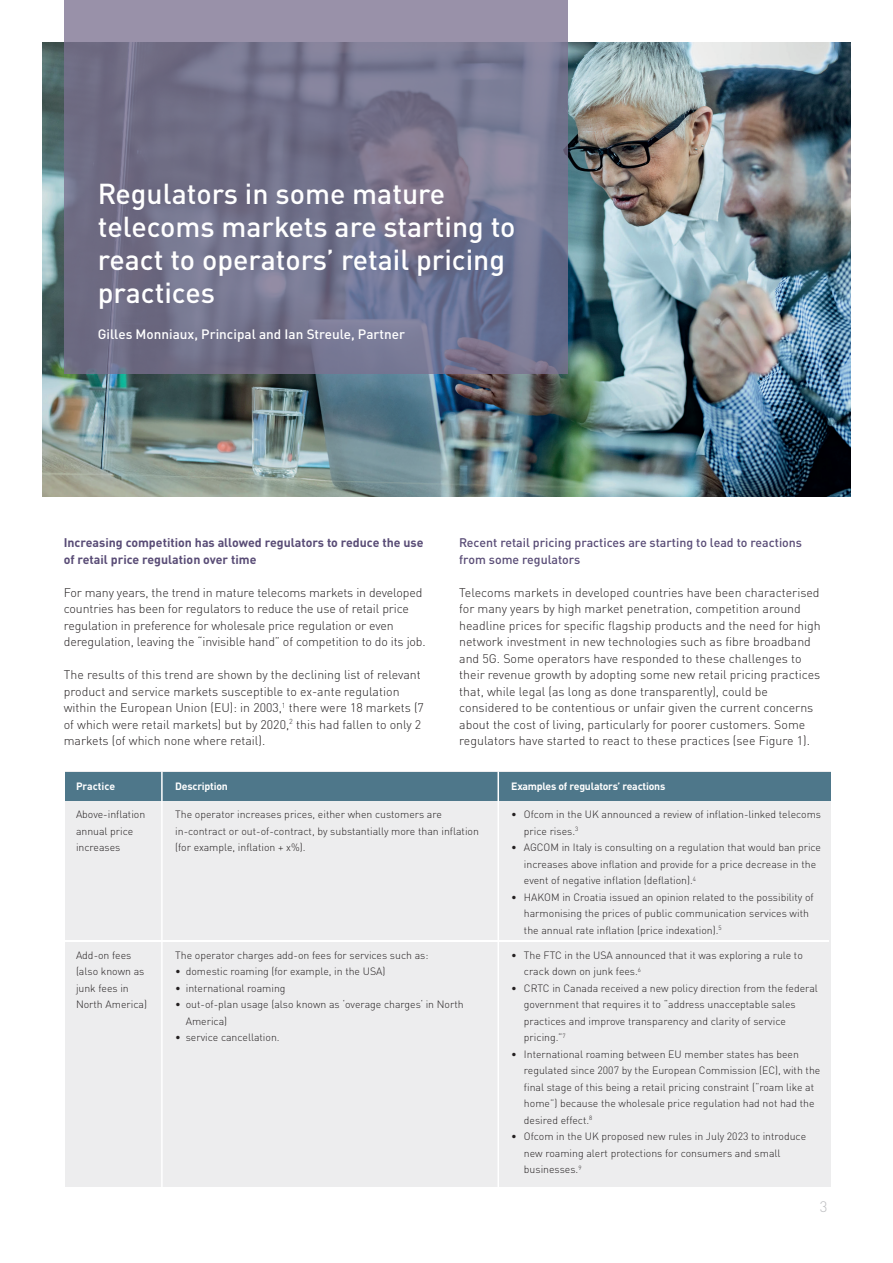
<style>
.page{position:relative;width:893px;height:1263px;background:#fff}
.page>*{position:absolute;margin:0;border:0;box-sizing:border-box;transform-origin:0 0}
.t1{font:500 28.5px/33px "DINOT";color:#fff}
.t2{font:300 15px "DINOT";color:#bcbdc0}
.t3{font:500 13.5px "DINOT";color:#fff}
.t4{font:300 12.3px/16.5px "DINOT";color:#231f20}
.t5{font:700 12.3px/16.5px "DINOT";color:#594c76}
.t6{font:500 12.3px/16.5px "DINOT";color:#594c76}
.t7{font:300 10.5px/16.5px "DINOT";color:#231f20}
.t8{font:700 10.5px "DINOT";letter-spacing:-.02em;color:#fff}
.t9{font:700 10.5px "DINOT";color:#fff}
</style>
<div class="page">
<img style="left:43px;top:43px;width:807px;height:453px">
<svg style="left:64px;top:0;width:504px;height:374px;background:#77768f"></svg>
<div style="left:65px;top:771px;width:765px;height:416px;background:#ededee"></div>
<div style="left:65px;top:772px;width:765px;height:29px;background:#4e778a"></div>
<hr style="left:497px;top:771px;width:2px;height:421px;background:#fff">
<hr style="left:161px;top:771px;width:2px;height:421px;background:#fff">
<hr style="left:64px;top:941px;width:765px;height:1px;background:#fff">
<h1 class="t1" style="left:98px;top:176px;width:419px">Regulators in some mature telecoms markets are starting to react to operators’ retail pricing practices</h1>
<p class="t3" style="left:98px;top:325px;width:309px">Gilles Monniaux, Principal and Ian Streule, Partner</p>
<p class="t5" style="left:64px;top:534px;width:361px">Increasing competition has allowed regulators to reduce the use of retail price regulation over time</p>
<p class="t4" style="left:64px;top:584px;width:363px">For many years, the trend in mature telecoms markets in developed countries has been for regulators to reduce the use of retail price regulation in preference for wholesale price regulation or even deregulation, leaving the “invisible hand” of competition to do its job.</p>
<p class="t4" style="left:64px;top:666px;width:362px">The results of this trend are shown by the declining list of relevant product and service markets susceptible to ex-ante regulation within the European Union (EU): in 2003,<sup>1</sup> there were 18 markets (7 of which were retail markets) but by 2020,<sup>2</sup> this had fallen to only 2 markets (of which none where retail).</p>
<p class="t6" style="left:459px;top:534px;width:344px">Recent retail pricing practices are starting to lead to reactions from some regulators</p>
<p class="t4" style="left:459px;top:584px;width:363px">Telecoms markets in developed countries have been characterised for many years by high market penetration, competition around headline prices for specific flagship products and the need for high network investment in new technologies such as fibre broadband and 5G. Some operators have responded to these challenges to their revenue growth by adopting some new retail pricing practices that, while legal (as long as done transparently), could be considered to be contentious or unfair given the current concerns about the cost of living, particularly for poorer customers. Some regulators have started to react to these practices (see Figure 1).</p>
<p class="t9" style="left:76px;top:779px;width:41px">Practice</p>
<p class="t7" style="left:76px;top:806px;width:71px">Above-inflation annual price increases</p>
<p class="t8" style="left:175px;top:779px;width:54px">Description</p>
<p class="t7" style="left:175px;top:806px;width:305px">The operator increases prices, either when customers are in-contract or out-of-contract, by substantially more than inflation (for example, inflation + x%).</p>
<p class="t7" style="left:76px;top:947px;width:73px">Add-on fees (also known as junk fees in<br>North America)</p>
<p class="t7" style="left:175px;top:947px;width:255px">The operator charges add-on fees for services such as:</p>
<p class="t7" style="left:175px;top:963px;width:212px">• domestic roaming (for example, in the USA)</p>
<p class="t7" style="left:175px;top:979px;width:112px">• international roaming</p>
<p class="t7" style="left:186px;top:996px;width:279px;text-indent:-10px">• out-of-plan usage (also known as ‘overage charges‘ in North<br>America)</p>
<p class="t7" style="left:175px;top:1029px;width:106px">• service cancellation.</p>
<p class="t8" style="left:511px;top:779px;width:156px">Examples of regulators’ reactions</p>
<p class="t7" style="left:524px;top:806px;width:299px;text-indent:-13px">• Ofcom in the UK announced a review of inflation-linked telecoms price rises.<sup>3</sup></p>
<p class="t7" style="left:524px;top:839px;width:299px;text-indent:-13px">• AGCOM in Italy is consulting on a regulation that would ban price increases above inflation and provide for a price decrease in the event of negative inflation (deflation).<sup>4</sup></p>
<p class="t7" style="left:524px;top:889px;width:291px;text-indent:-13px">• HAKOM in Croatia issued an opinion related to the possibility of harmonising the prices of public communication services with the annual rate inflation (price indexation).<sup>5</sup></p>
<p class="t7" style="left:524px;top:947px;width:280px;text-indent:-13px">• The FTC in the USA announced that it was exploring a rule to crack down on junk fees.<sup>6</sup></p>
<p class="t7" style="left:524px;top:980px;width:295px;text-indent:-13px">• CRTC in Canada received a new policy direction from the federal government that requires it to “address unacceptable sales practices and improve transparency and clarity of service pricing.”<sup>7</sup></p>
<p class="t7" style="left:524px;top:1046px;width:298px;text-indent:-13px">• International roaming between EU member states has been regulated since 2007 by the European Commission (EC), with the final stage of this being a retail pricing constraint (“roam like at home”) because the wholesale price regulation had not had the desired effect.<sup>8</sup></p>
<p class="t7" style="left:524px;top:1128px;width:284px;text-indent:-13px">• Ofcom in the UK proposed new rules in July 2023 to introduce new roaming alert protections for consumers and small businesses.<sup>9</sup></p>
<h2 class="t2" style="left:820px;top:1197px;width:9px">3</h2>
</div>
